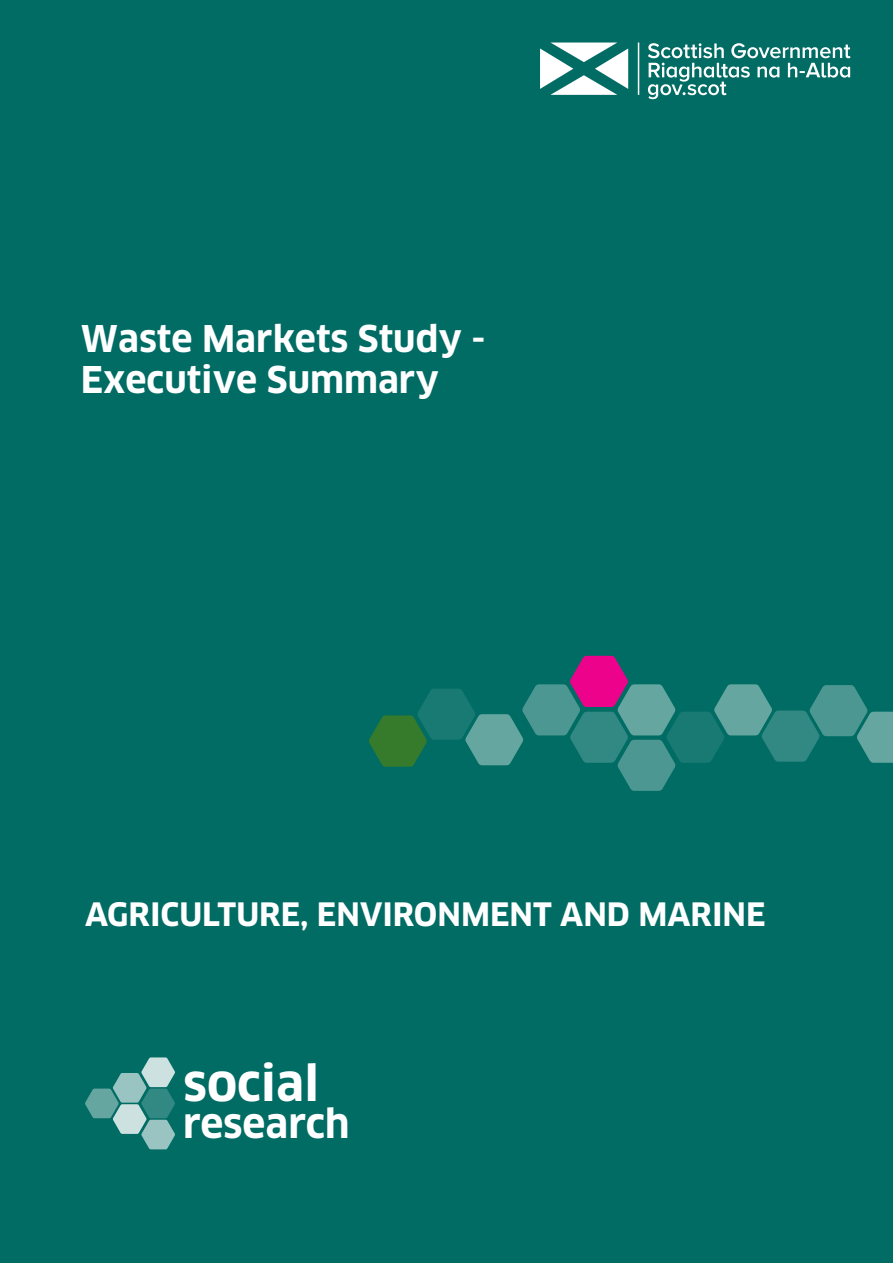
<style>
.page{position:relative;width:893px;height:1263px;background:#006c64}
.page>*{position:absolute;margin:0;border:0;box-sizing:border-box;transform-origin:0 0}
.t1{font:700 48.3px "Clan";color:#fff}
.t2{font:700 39.15px "Clan";color:#fff}
.t3{font:700 36px/40.8px "Clan OT";color:#fff}
.t4{font:700 31.5px "Clan";color:#fff}
</style>
<div class="page">
<svg style="left:85px;top:1057px;width:90px;height:92px"></svg>
<svg style="left:369px;top:656px;width:524px;height:135px"></svg>
<hr style="left:638px;top:43px;width:1px;height:52px;background:#fff">
<svg style="left:540px;top:43px;width:88px;height:52px"></svg>
<svg style="left:648px;top:43px;width:202px;height:56px"></svg>
<p class="t3" style="left:81px;top:321px;width:406px">Waste Markets Study -<br>Executive Summary</p>
<p class="t4" style="left:85px;top:895px;width:682px">AGRICULTURE, ENVIRONMENT AND MARINE</p>
<h1 class="t1" style="left:183px;top:1053px;width:137px">social</h1>
<p class="t2" style="left:183px;top:1099px;width:168px">research</p>
</div>
